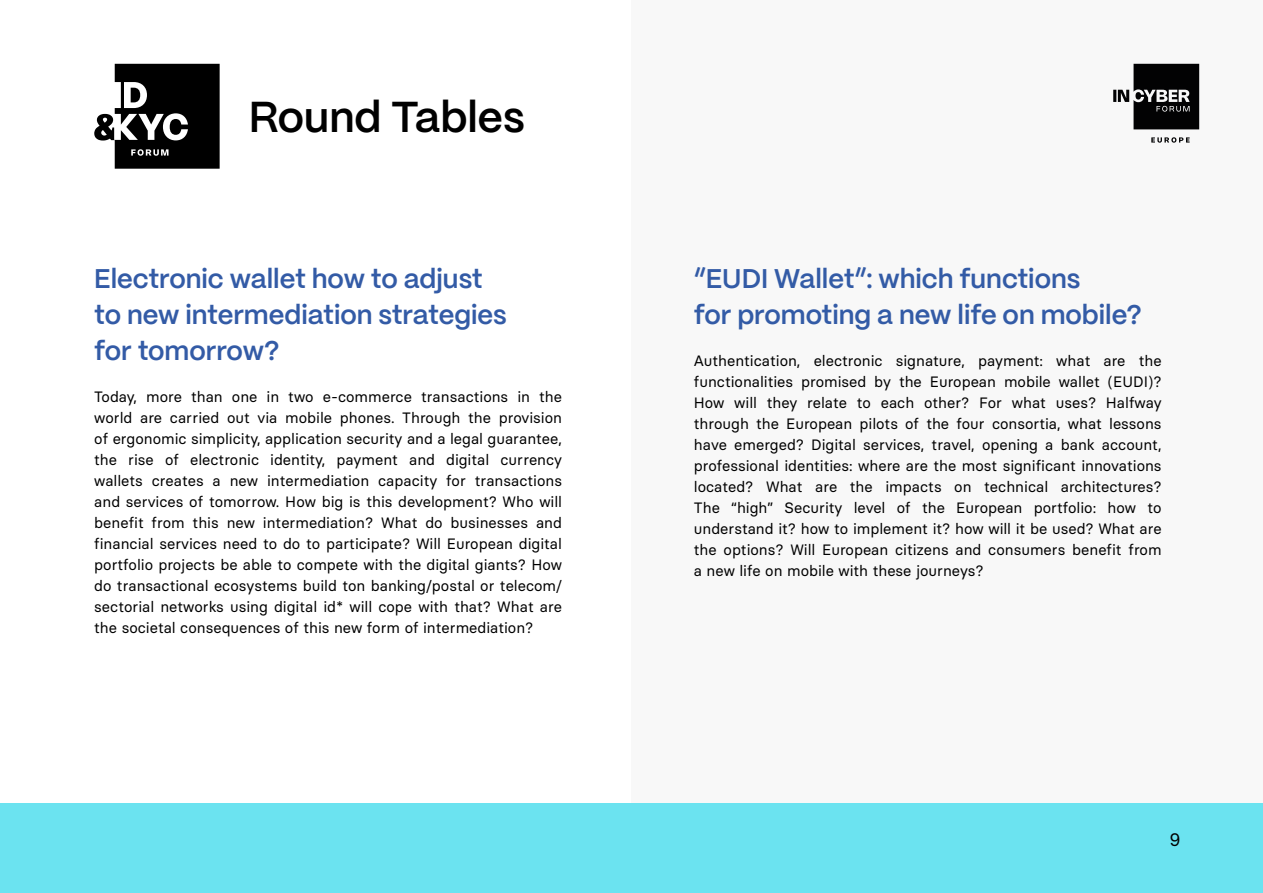
<style>
.page{position:relative;width:1263px;height:893px;background:#fff}
.page>*{position:absolute;margin:0;border:0;box-sizing:border-box;transform-origin:0 0}
.t1{font:600 43.2px "PP Mori";color:#000}
.t2{font:600 27px/36px "PP Mori";color:#335ba6}
.t3{font:18px "Basier Circle";color:#000}
.t4{font:15px/21px "Basier Circle";color:#000;text-align:justify}
</style>
<div class="page">
<div style="left:631px;top:0;width:632px;height:893px;background:#f8f8f8"></div>
<div style="left:0;top:803px;width:1263px;height:90px;background:#6be3f0"></div>
<svg style="left:94px;top:64px;width:126px;height:105px"></svg>
<svg style="left:1113px;top:64px;width:86px;height:79px"></svg>
<h1 class="t1" style="left:249px;top:80px;width:277px">Round Tables</h1>
<h2 class="t2" style="left:94px;top:259px;width:414px">Electronic wallet how to adjust to new intermediation strategies for tomorrow?</h2>
<p class="t4" style="left:94px;top:386px;width:469px">Today, more than one in two e-commerce transactions in the world are carried out via mobile phones. Through the provision of ergonomic simplicity, application security and a legal guarantee, the rise of electronic identity, payment and digital currency wallets creates a new intermediation capacity for transactions and services of tomorrow. How big is this development? Who will benefit from this new intermediation? What do businesses and financial services need to do to participate? Will European digital portfolio projects be able to compete with the digital giants? How do transactional ecosystems build ton banking/postal or telecom/ sectorial networks using digital id* will cope with that? What are the societal consequences of this new form of intermediation?</p>
<h2 class="t2" style="left:694px;top:259px;width:449px">“EUDI Wallet”: which functions<br>for promoting a new life on mobile?</h2>
<p class="t4" style="left:694px;top:350px;width:469px">Authentication, electronic signature, payment: what are the functionalities promised by the European mobile wallet (EUDI)?<br>How will they relate to each other? For what uses? Halfway through the European pilots of the four consortia, what lessons have emerged? Digital services, travel, opening a bank account, professional identities: where are the most significant innovations located? What are the impacts on technical architectures?<br>The “high” Security level of the European portfolio: how to understand it? how to implement it? how will it be used? What are the options? Will European citizens and consumers benefit from a new life on mobile with these journeys?</p>
<p class="t3" style="left:1169px;top:829px;width:13px">9</p>
</div>
